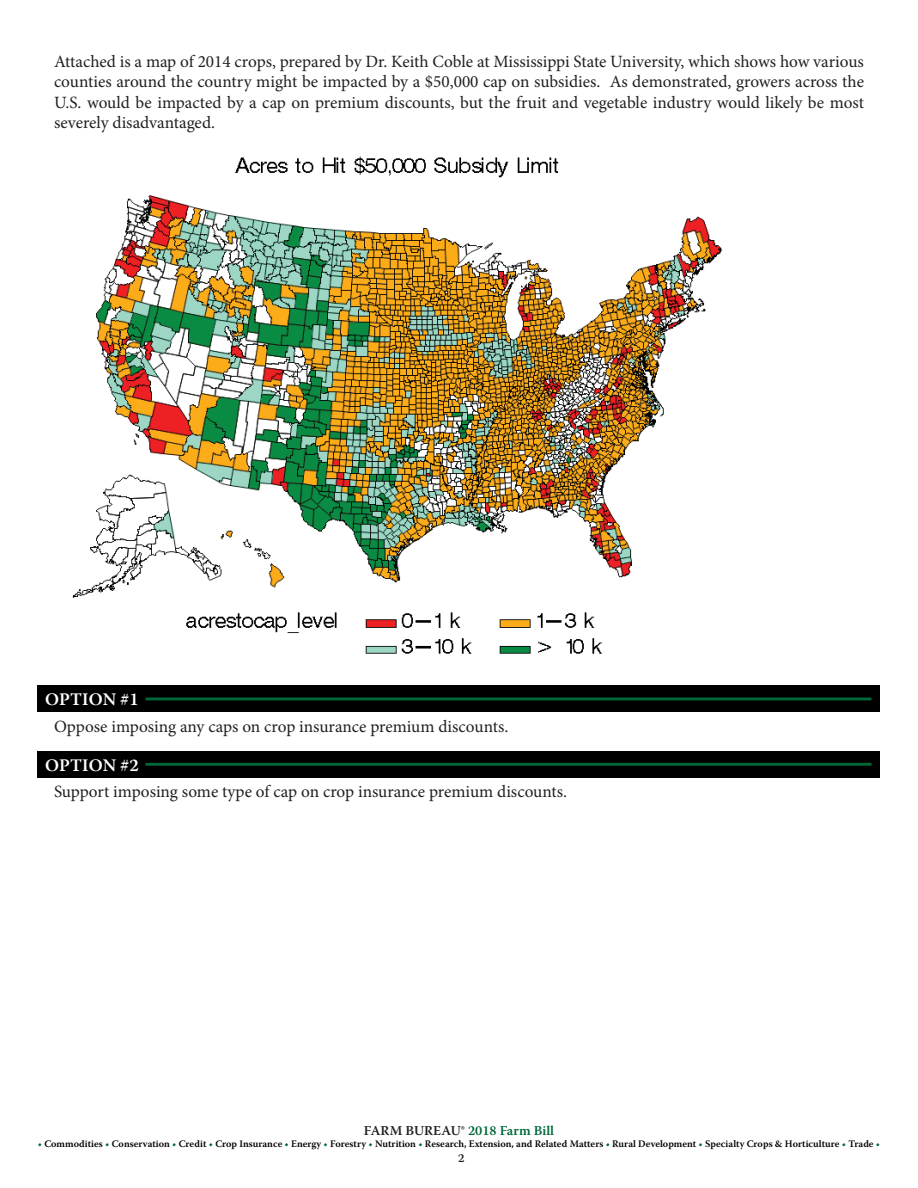
<style>
.page{position:relative;width:918px;height:1188px;background:#fff}
.page>*{position:absolute;margin:0;border:0;box-sizing:border-box;transform-origin:0 0}
.t1{font:600 17.55px "Warnock Pro";color:#fff}
.t2{font:17.25px/20.5px "Minion Pro";color:#231f20;text-align:justify}
.t3{font:600 13.5px "Warnock Pro";color:#006838}
.t4{font:600 12px "Warnock Pro";color:#231f20}
.t5{font:600 9.9px "Warnock Pro";color:#000}
.s1{color:#231f20}
.s2{color:#006838}
</style>
<div class="page">
<img style="left:72px;top:156px;width:651px;height:498px">
<svg style="left:38px;top:686px;width:842px;height:26px;background:#000301"></svg>
<div style="left:38px;top:751px;width:842px;height:26px;background:#000"></div>
<hr style="left:147px;top:698px;width:723px;height:2px;background:#006838">
<hr style="left:147px;top:763px;width:723px;height:3px;background:#006838">
<p class="t2" style="left:54px;top:51px;width:812px">Attached is a map of 2014 crops, prepared by Dr. Keith Coble at Mississippi State University, which shows how various counties around the country might be impacted by a $50,000 cap on subsidies. As demonstrated, growers across the U.S. would be impacted by a cap on premium discounts, but the fruit and vegetable industry would likely be most severely disadvantaged.</p>
<p class="t1" style="left:45px;top:689px;width:95px">OPTION #1</p>
<p class="t2" style="left:54px;top:716px;width:456px">Oppose imposing any caps on crop insurance premium discounts.</p>
<p class="t1" style="left:45px;top:754px;width:95px">OPTION #2</p>
<p class="t2" style="left:54px;top:782px;width:515px">Support imposing some type of cap on crop insurance premium discounts.</p>
<p class="t3" style="left:364px;top:1123px;width:192px"><span class="s1">FARM BUREAU®</span> 2018 Farm Bill</p>
<p class="t5" style="left:38px;top:1138px;width:844px"><span class="s2">•</span> Commodities <span class="s2">•</span> Conservation <span class="s2">•</span> Credit <span class="s2">•</span> Crop Insurance <span class="s2">•</span> Energy <span class="s2">•</span> Forestry <span class="s2">•</span> Nutrition <span class="s2">•</span> Research, Extension, and Related Matters <span class="s2">•</span> Rural Development <span class="s2">•</span> Specialty Crops &amp; Horticulture <span class="s2">•</span> Trade <span class="s2">•</span></p>
<p class="t4" style="left:458px;top:1151px;width:8px">2</p>
</div>
